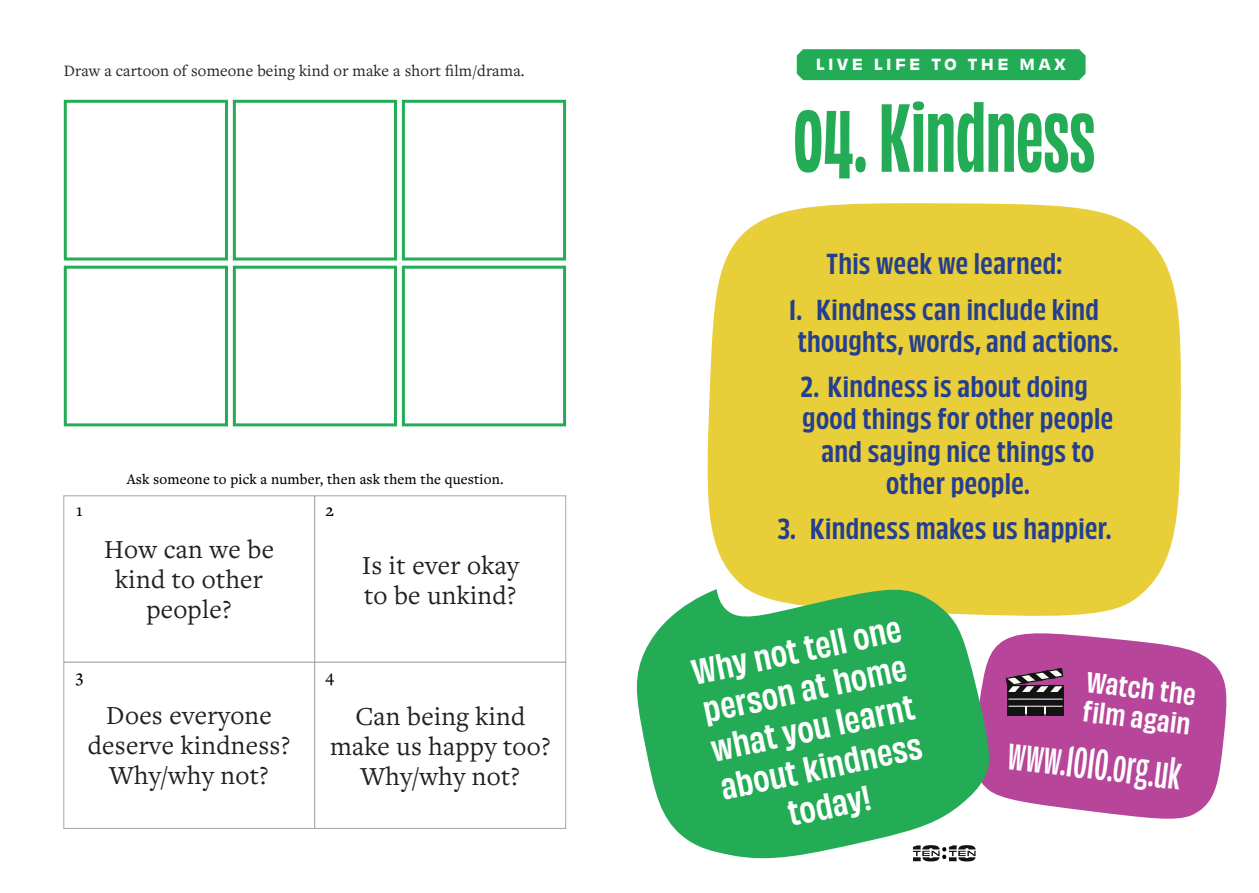
<style>
.page{position:relative;width:1259px;height:893px;background:#fff}
.page>*{position:absolute;margin:0;border:0;box-sizing:border-box;transform-origin:0 0}
.Section{font:700 condensed 90px "Obviously";color:#23ac55}
.Section-2{font:40.5px "Obviously Cond Semi";color:#fff}
.Section-3{font:33px/39.6px "Obviously Narw Semi";color:#fff;text-align:center}
.Section-4{font:27px/32.4px "Obviously Narw Semi";letter-spacing:.015em;color:#253f8e}
.Body_Text{font:27px/30px "Freight Text Pro";letter-spacing:.01em;color:#231f20;text-align:center}
.Section-5{font:27px "Obviously Narw Semi";color:#fff}
.Sub-section{font:500 18px "Freight Text Pro";color:#000}
.Body_Text-2{font:16.5px "Freight Text Pro";letter-spacing:.01em;color:#231f20}
.Sub-section-2{font:500 15px "Freight Text Pro";letter-spacing:.01em;color:#000}
.t1{font:15px "Obviously Semi";letter-spacing:.225em;color:#fff}
</style>
<div class="page">
<div style="left:797px;top:49px;width:288px;height:31px;background:#23ac55"></div>
<div style="left:707px;top:203px;width:474px;height:413px;background:#e8ce39"></div>
<svg style="left:991px;top:633px;width:236px;height:186px;background:#bf5ca5"></svg>
<svg style="left:637px;top:585px;width:354px;height:277px;fill:#23ac55"></svg>
<svg style="left:1006px;top:668px;width:58px;height:48px;background:#584552"></svg>
<div style="left:63px;top:662px;width:252px;height:167px;background:#fff;border:1px solid #a8a6a6"></div>
<div style="left:63px;top:495px;width:252px;height:167px;background:#fff;border:1px solid #a8a6a6"></div>
<div style="left:314px;top:662px;width:252px;height:167px;background:#fff;border:1px solid #a8a6a6"></div>
<div style="left:314px;top:495px;width:252px;height:167px;background:#fff;border:1px solid #a8a6a6"></div>
<div style="left:64px;top:100px;width:164px;height:160px;background:#fff;border:3px solid #23ac55"></div>
<div style="left:233px;top:100px;width:164px;height:160px;background:#fff;border:3px solid #23ac55"></div>
<div style="left:402px;top:100px;width:164px;height:160px;background:#fff;border:3px solid #23ac55"></div>
<div style="left:64px;top:266px;width:164px;height:160px;background:#fff;border:3px solid #23ac55"></div>
<div style="left:233px;top:266px;width:164px;height:160px;background:#fff;border:3px solid #23ac55"></div>
<div style="left:402px;top:266px;width:164px;height:160px;background:#fff;border:3px solid #23ac55"></div>
<p class="Body_Text-2" style="left:64px;top:60px;width:462px">Draw a cartoon of someone being kind or make a short film/drama.</p>
<p class="Sub-section" style="left:76px;top:498px;width:8px">1</p>
<p class="Sub-section" style="left:76px;top:664px;width:9px">3</p>
<p class="Sub-section-2" style="left:127px;top:469px;width:378px">Ask someone to pick a number, then ask them the question.</p>
<p class="Body_Text" style="left:104px;top:534px;width:171px">How can we be kind to other people?</p>
<p class="Sub-section" style="left:326px;top:498px;width:10px">2</p>
<p class="Sub-section" style="left:325px;top:664px;width:10px">4</p>
<p class="Body_Text" style="left:362px;top:549px;width:159px;text-align:left">Is it ever okay to be unkind?</p>
<p class="Body_Text" style="left:88px;top:700px;width:204px">Does everyone deserve kindness?<br>Why/why not?</p>
<p class="Body_Text" style="left:330px;top:700px;width:222px">Can being kind make us happy too?<br>Why/why not?</p>
<p class="t1" style="left:815px;top:52px;width:252px">LIVE LIFE TO THE MAX</p>
<p class="Section" style="left:793px;top:74px;width:303px">04. Kindness</p>
<p class="Section-4" style="left:826px;top:246px;width:237px">This week we learned:</p>
<p class="Section-4" style="left:797px;top:291px;width:322px;text-indent:-8px">1. Kindness can include kind thoughts, words, and actions.</p>
<p class="Section-4" style="left:800px;top:368px;width:289px">2. Kindness is about doing</p>
<p class="Section-4" style="left:802px;top:401px;width:312px">good things for other people</p>
<p class="Section-4" style="left:821px;top:433px;width:274px">and saying nice things to</p>
<p class="Section-4" style="left:886px;top:465px;width:145px">other people.</p>
<p class="Section-4" style="left:777px;top:511px;width:335px">3. Kindness makes us happier.</p>
<p class="Section-3" style="left:688px;top:650px;width:214px;rotate:-12deg">Why not tell one person at home what you learnt about kindness today!</p>
<p class="Section-5" style="left:1089px;top:661px;width:111px;rotate:7deg">Watch the</p>
<p class="Section-5" style="left:1085px;top:691px;width:110px;rotate:7deg">film again</p>
<p class="Section-2" style="left:1012px;top:725px;width:175px;rotate:7deg">www.1010.org.uk</p>
</div>
